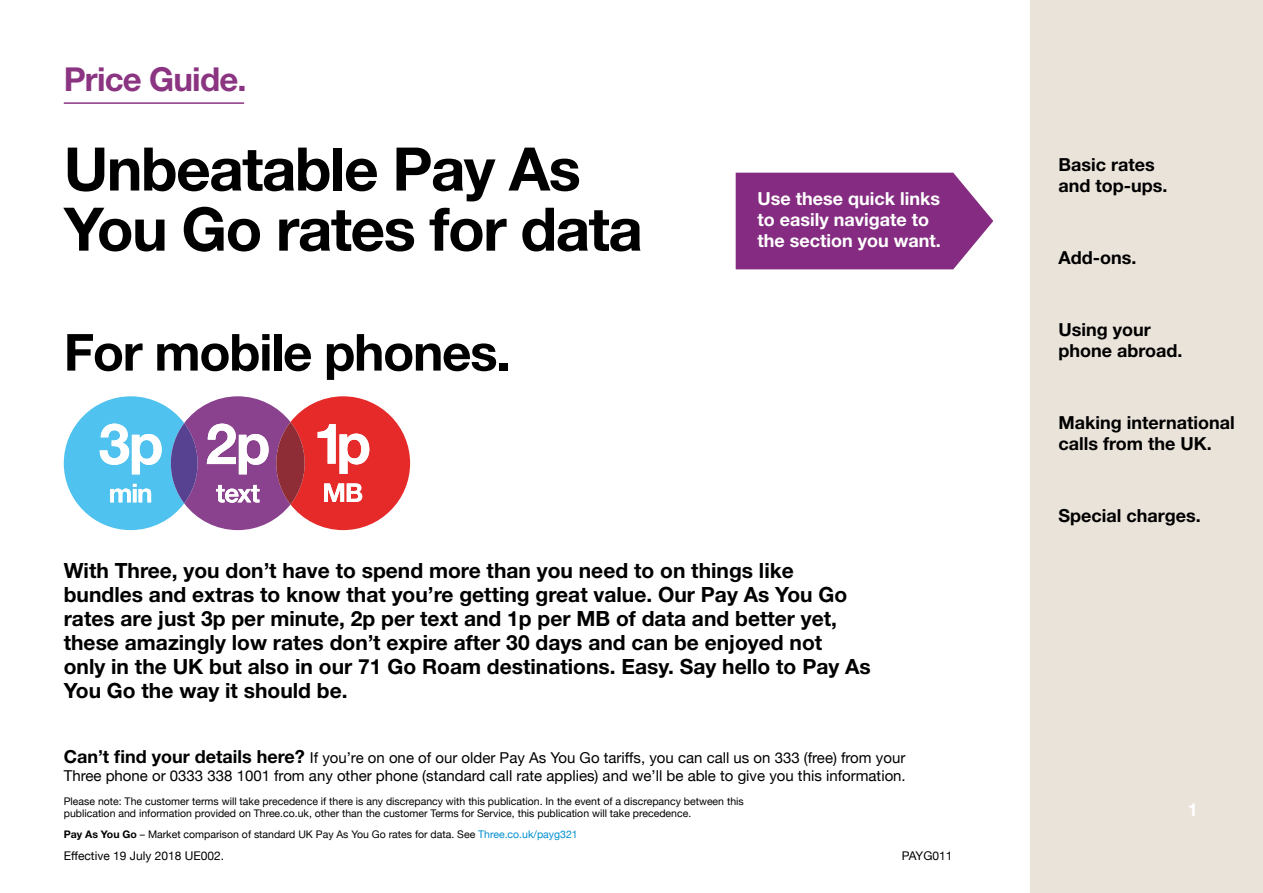
<style>
.page{position:relative;width:1263px;height:893px;background:#fff}
.page>*{position:absolute;margin:0;border:0;box-sizing:border-box;transform-origin:0 0}
.t1{font:700 60.15px/60.2px "Helvetica Neue LT";letter-spacing:-.025em;color:#000}
.t2{font:700 51.15px "Helvetica Neue LT";letter-spacing:-.025em;color:#000}
.t3{font:700 33px "Helvetica Neue LT";letter-spacing:-.025em;color:#8b3582}
.t4{font:700 21px/24px "Helvetica Neue LT";color:#000}
.t5{font:700 18px/21px "Helvetica Neue LT";color:#000}
.t6{font:700 18px/21px "Helvetica Neue LT";color:#fff}
.t7{font:15px/18px "Helvetica Neue";color:#000}
.body_copy{font:12px "Helvetica Neue";color:#000}
.body_copy-2{font:10.5px/12px "Helvetica Neue";color:#000}
.s1{font-family:"Helvetica Neue LT";font-weight:700;font-size:18px}
.s2{font-family:"Helvetica Neue LT";font-weight:700}
.s3{color:#008ece}
</style>
<div class="page">
<div style="left:1031px;top:0;width:232px;height:893px;background:#eae3da"></div>
<hr style="left:64px;top:102px;width:180px;height:2px;background:#8b3582">
<svg style="left:64px;top:396px;width:346px;height:134px"></svg>
<svg style="left:736px;top:173px;width:257px;height:96px;background:#8e3b8a"></svg>
<p class="t3" style="left:64px;top:58px;width:184px">Price Guide.</p>
<p class="t1" style="left:64px;top:138px;width:580px">Unbeatable Pay As<br>You Go rates for data</p>
<p class="t2" style="left:64px;top:321px;width:448px">For mobile phones.</p>
<p class="t6" style="left:757px;top:188px;width:185px">Use these quick links to easily navigate to the section you want.</p>
<p class="t4" style="left:64px;top:558px;width:808px">With Three, you don’t have to spend more than you need to on things like bundles and extras to know that you’re getting great value. Our Pay As You Go rates are just 3p per minute, 2p per text and 1p per MB of data and better yet, these amazingly low rates don’t expire after 30 days and can be enjoyed not<br>only in the UK but also in our 71 Go Roam destinations. Easy. Say hello to Pay As You Go the way it should be.</p>
<p class="t7" style="left:64px;top:748px;width:843px"><span class="s1">Can’t find your details here?</span> If you’re on one of our older Pay As You Go tariffs, you can call us on 333 (free) from your<br>Three phone or 0333 338 1001 from any other phone (standard call rate applies) and we’ll be able to give you this information.</p>
<p class="body_copy-2" style="left:64px;top:795px;width:681px">Please note: The customer terms will take precedence if there is any discrepancy with this publication. In the event of a discrepancy between this publication and information provided on Three.co.uk, other than the customer Terms for Service, this publication will take precedence.</p>
<p class="body_copy-2" style="left:64px;top:827px;width:515px"><span class="s2">Pay As You Go</span> – Market comparison of standard UK Pay As You Go rates for data. See <span class="s3">Three.co.uk/payg321</span></p>
<p class="body_copy" style="left:64px;top:845px;width:162px">Effective 19 July 2018 UE002.</p>
<p class="body_copy" style="left:902px;top:845px;width:52px">PAYG011</p>
<p class="t5" style="left:1058px;top:153px;width:111px">Basic rates and top-ups.</p>
<p class="t5" style="left:1058px;top:246px;width:79px">Add-ons.</p>
<p class="t5" style="left:1058px;top:319px;width:126px">Using your phone abroad.</p>
<p class="t5" style="left:1058px;top:412px;width:178px">Making international calls from the UK.</p>
<p class="t5" style="left:1058px;top:505px;width:144px">Special charges.</p>
<p class="t6" style="left:1188px;top:799px;width:12px">1</p>
</div>
